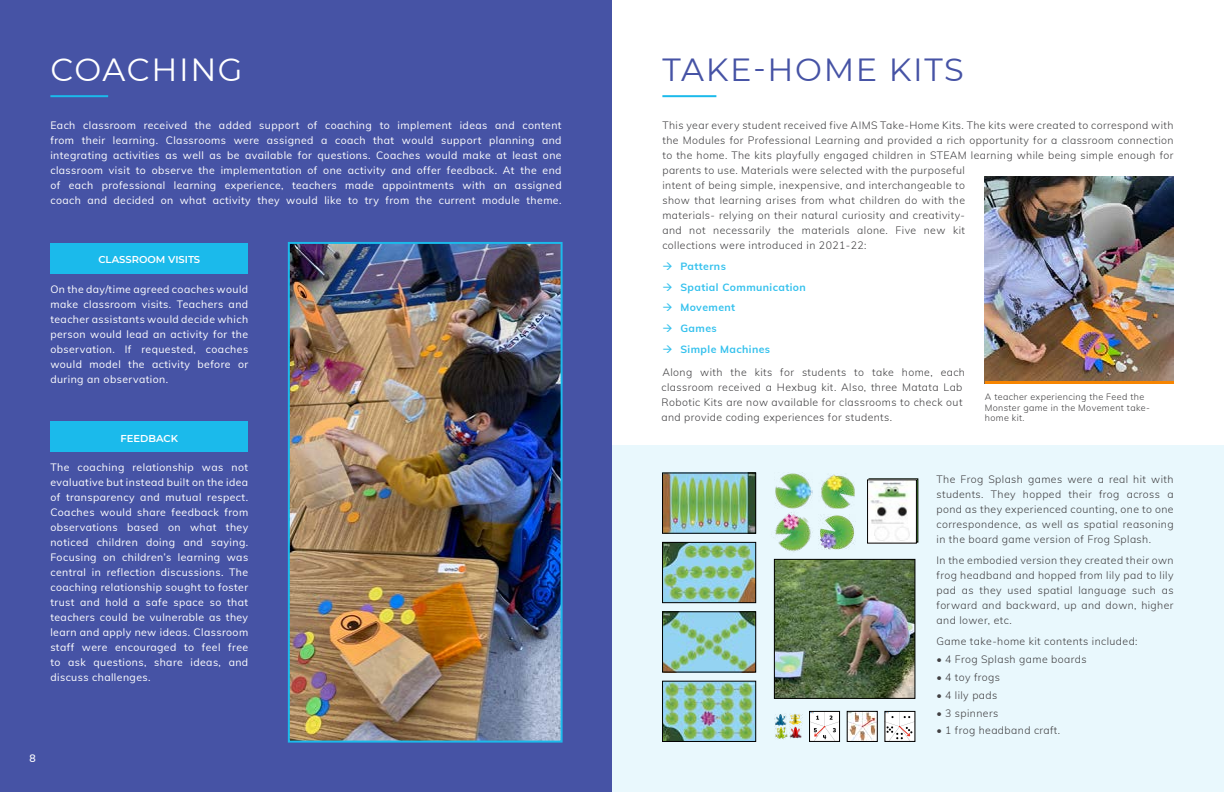
<style>
.page{position:relative;width:1224px;height:792px;background:#fff}
.page>*{position:absolute;margin:0;border:0;box-sizing:border-box;transform-origin:0 0}
.Heading_1{font:32px "Montserrat";letter-spacing:.05em;color:#4653a5}
.Heading_1-2{font:32px "Montserrat";letter-spacing:.05em;color:#fff}
.t1{font:300 10.5px/15px "Mulish";letter-spacing:.04em;color:#414042;text-align:justify}
.t2{font:10.5px/15px "Mulish";letter-spacing:.04em;color:#fff;text-align:justify}
.t3{font:700 10.5px "Mulish";letter-spacing:.04em;color:#35c1ed}
.t4{font:600 10.5px "Mulish";color:#fff}
.services-subtitle{font:600 10px "Montserrat";color:#fff}
.t5{font:300 9px/10.8px "Mulish";letter-spacing:.04em;color:#414042}
</style>
<div class="page">
<div style="left:0;top:0;width:612px;height:792px;background:#4653a5"></div>
<div style="left:50px;top:243px;width:198px;height:31px;background:#1bbaeb"></div>
<div style="left:50px;top:421px;width:198px;height:31px;background:#1bbaeb"></div>
<hr style="left:50px;top:95px;width:58px;height:2px;background:#1bbaeb">
<img style="left:291px;top:245px;width:269px;height:495px">
<div style="left:288px;top:242px;width:275px;height:501px;border:2px solid #1bbaeb"></div>
<div style="left:612px;top:446px;width:612px;height:346px;background:#e9f8fd"></div>
<hr style="left:662px;top:95px;width:54px;height:2px;background:#1bbaeb">
<img style="left:985px;top:176px;width:189px;height:205px">
<hr style="left:985px;top:381px;width:189px;height:3px;background:#f78500">
<img style="left:776px;top:561px;width:137px;height:136px">
<div style="left:774px;top:559px;width:141px;height:140px;border:1px solid #000"></div>
<img style="left:811px;top:713px;width:27px;height:27px">
<div style="left:809px;top:711px;width:31px;height:31px;border:1px solid #000"></div>
<img style="left:887px;top:713px;width:26px;height:27px">
<div style="left:885px;top:711px;width:30px;height:31px;border:1px solid #000"></div>
<img style="left:849px;top:713px;width:26px;height:27px">
<div style="left:847px;top:711px;width:30px;height:31px;border:1px solid #000"></div>
<img style="left:664px;top:544px;width:90px;height:57px">
<div style="left:662px;top:542px;width:94px;height:61px;border:1px solid #000"></div>
<img style="left:664px;top:683px;width:90px;height:57px">
<div style="left:662px;top:681px;width:94px;height:61px;border:1px solid #000"></div>
<img style="left:664px;top:614px;width:90px;height:56px">
<div style="left:662px;top:612px;width:94px;height:60px;border:1px solid #000"></div>
<img style="left:664px;top:475px;width:90px;height:56px">
<div style="left:662px;top:473px;width:94px;height:60px;border:1px solid #000"></div>
<svg style="left:774px;top:714px;width:28px;height:26px"></svg>
<img style="left:775px;top:473px;width:37px;height:34px">
<img style="left:819px;top:515px;width:36px;height:35px">
<img style="left:773px;top:507px;width:46px;height:45px">
<img style="left:818px;top:474px;width:37px;height:35px">
<svg style="left:869px;top:479px;width:49px;height:63px"></svg>
<img style="left:869px;top:482px;width:46px;height:59px">
<div style="left:867px;top:480px;width:50px;height:63px;border:1px solid #000"></div>
<p class="Heading_1-2" style="left:50px;top:48px;width:194px">COACHING</p>
<p class="t2" style="left:50px;top:118px;width:513px">Each classroom received the added support of coaching to implement ideas and content from their learning. Classrooms were assigned a coach that would support planning and integrating activities as well as be available for questions. Coaches would make at least one classroom visit to observe the implementation of one activity and offer feedback. At the end of each professional learning experience, teachers made appointments with an assigned coach and decided on what activity they would like to try from the current module theme.</p>
<p class="services-subtitle" style="left:98px;top:253px;width:103px">CLASSROOM VISITS</p>
<p class="t2" style="left:50px;top:281px;width:199px">On the day/time agreed coaches would make classroom visits. Teachers and teacher assistants would decide which person would lead an activity for the observation. If requested, coaches would model the activity before or during an observation.</p>
<p class="services-subtitle" style="left:121px;top:431px;width:59px">FEEDBACK</p>
<p class="t2" style="left:50px;top:459px;width:199px">The coaching relationship was not evaluative but instead built on the idea of transparency and mutual respect.<br>Coaches would share feedback from observations based on what they noticed children doing and saying.<br>Focusing on children’s learning was central in reflection discussions. The coaching relationship sought to foster trust and hold a safe space so that teachers could be vulnerable as they learn and apply new ideas. Classroom staff were encouraged to feel free to ask questions, share ideas, and discuss challenges.</p>
<p class="t4" style="left:29px;top:751px;width:8px">8</p>
<p class="Heading_1" style="left:662px;top:48px;width:303px">TAKE-HOME KITS</p>
<p class="t1" style="left:662px;top:118px;width:513px;text-align:left">This year every student received five AIMS Take-Home Kits. The kits were created to correspond with the Modules for Professional Learning and provided a rich opportunity for a classroom connection to the home. The kits playfully engaged children in STEAM learning while being simple enough for parents to use. Materials were selected with the purposeful<br>intent of being simple, inexpensive, and interchangeable to<br>show that learning arises from what children do with the<br>materials- relying on their natural curiosity and creativity-<br>and not necessarily the materials alone. Five new kit<br>collections were introduced in 2021-22:</p>
<p class="t3" style="left:662px;top:259px;width:65px">→ Patterns</p>
<p class="t3" style="left:662px;top:279px;width:145px">→ Spatial Communication</p>
<p class="t3" style="left:662px;top:300px;width:74px">→ Movement</p>
<p class="t3" style="left:662px;top:321px;width:56px">→ Games</p>
<p class="t3" style="left:662px;top:341px;width:109px">→ Simple Machines</p>
<p class="t1" style="left:662px;top:364px;width:304px">Along with the kits for students to take home, each</p>
<p class="t1" style="left:661px;top:380px;width:303px">classroom received a Hexbug kit. Also, three Matata Lab Robotic Kits are now available for classrooms to check out and provide coding experiences for students.</p>
<p class="t5" style="left:985px;top:391px;width:167px">A teacher experiencing the Feed the<br>Monster game in the Movement take&shy;home kit.</p>
<p class="t1" style="left:937px;top:472px;width:239px">The Frog Splash games were a real hit with students. They hopped their frog across a pond as they experienced counting, one to one correspondence, as well as spatial reasoning in the board game version of Frog Splash.</p>
<p class="t1" style="left:937px;top:552px;width:239px">In the embodied version they created their own frog headband and hopped from lily pad to lily pad as they used spatial language such as forward and backward, up and down, higher and lower, etc.</p>
<p class="t1" style="left:937px;top:633px;width:203px">Game take-home kit contents included:</p>
<p class="t1" style="left:937px;top:651px;width:152px">• 4 Frog Splash game boards</p>
<p class="t1" style="left:937px;top:669px;width:65px">• 4 toy frogs</p>
<p class="t1" style="left:937px;top:687px;width:62px">• 4 lily pads</p>
<p class="t1" style="left:937px;top:705px;width:63px">• 3 spinners</p>
<p class="t1" style="left:937px;top:723px;width:125px">• 1 frog headband craft.</p>
</div>
